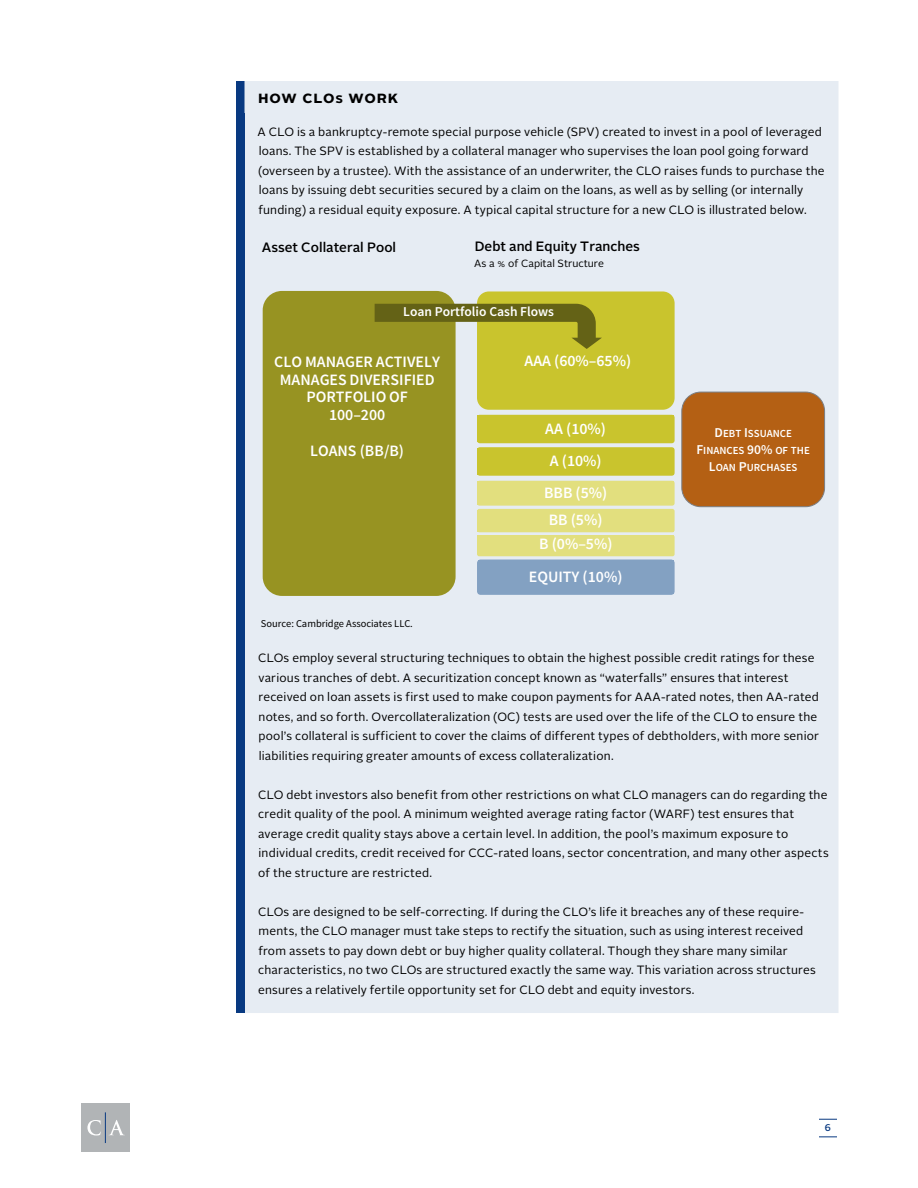
<style>
.page{position:relative;width:918px;height:1188px;background:#fff}
.page>*{position:absolute;margin:0;border:0;box-sizing:border-box;transform-origin:0 0}
.t1{font:700 16.5px "Alright Sans";letter-spacing:.045em;color:#000}
.t2{font:600 15.9px/17.9px "Source Sans Pro";color:#fff;text-align:center}
.t3{font:500 13.5px "Alright Sans";color:#000}
.t4{font:600 13.5px "Source Sans Pro";color:#fff}
.t5{font:12px/19.5px "Alright Sans";letter-spacing:.015em;color:#000}
.t6{font:600 10.8px/17px "Source Sans Pro";letter-spacing:-.005em;color:#fff;text-align:center}
.t7{font:10.5px "Source Sans Pro";letter-spacing:-.005em;color:#000}
.t8{font:10.5px "Alright Sans";color:#000}
.t9{font:500 9.75px "Alright Sans";color:#083981}
.s1{font-size:13.5px}
</style>
<div class="page">
<div style="left:236px;top:81px;width:9px;height:32px;background:#083981"></div>
<div style="left:245px;top:81px;width:594px;height:932px;background:#e6ecf3"></div>
<div style="left:236px;top:113px;width:9px;height:900px;background:#083981"></div>
<div style="left:682px;top:392px;width:143px;height:115px;background:#b46014;border:1px solid #7b7e83;border-radius:19px"></div>
<div style="left:263px;top:291px;width:193px;height:305px;background:#979322;border-radius:19px"></div>
<div style="left:477px;top:291px;width:198px;height:119px;background:#c9c42d;border-radius:12px"></div>
<div style="left:477px;top:415px;width:198px;height:28px;background:#c9c42d;border-radius:3px"></div>
<svg style="left:477px;top:447px;width:198px;height:29px"></svg>
<div style="left:478px;top:448px;width:196px;height:27px;background:#c9c42d"></div>
<svg style="left:477px;top:481px;width:198px;height:25px"></svg>
<div style="left:478px;top:481px;width:196px;height:24px;background:#e2df7e"></div>
<div style="left:477px;top:509px;width:198px;height:23px;background:#e2df7e;border-radius:2px"></div>
<div style="left:477px;top:535px;width:198px;height:21px;background:#e2df7e;border-radius:2px"></div>
<svg style="left:477px;top:560px;width:198px;height:35px"></svg>
<div style="left:478px;top:561px;width:196px;height:33px;background:#83a1c2"></div>
<svg style="left:375px;top:304px;width:227px;height:45px"></svg>
<div style="left:81px;top:1103px;width:49px;height:49px;background:#b1b4b6"></div>
<svg style="left:87px;top:1120px;width:14px;height:16px"></svg>
<svg style="left:109px;top:1120px;width:15px;height:15px"></svg>
<hr style="left:105px;top:1112px;width:1px;height:31px;background:#083981">
<svg style="left:819px;top:1119px;width:18px;height:1px"></svg>
<svg style="left:819px;top:1137px;width:18px;height:1px"></svg>
<h1 class="t1" style="left:258px;top:85px;width:142px">How CLO<span class="s1">S</span> Work</h1>
<p class="t5" style="left:258px;top:122px;width:569px">A CLO is a bankruptcy-remote special purpose vehicle (SPV) created to invest in a pool of leveraged loans. The SPV is established by a collateral manager who supervises the loan pool going forward (overseen by a trustee). With the assistance of an underwriter, the CLO raises funds to purchase the loans by issuing debt securities secured by a claim on the loans, as well as by selling (or internally funding) a residual equity exposure. A typical capital structure for a new CLO is illustrated below.</p>
<p class="t3" style="left:262px;top:238px;width:136px">Asset Collateral Pool</p>
<p class="t3" style="left:475px;top:237px;width:167px">Debt and Equity Tranches</p>
<p class="t8" style="left:474px;top:256px;width:131px">As a % of Capital Structure</p>
<p class="t4" style="left:403px;top:303px;width:152px">Loan Portfolio Cash Flows</p>
<h2 class="t2" style="left:274px;top:353px;width:167px">CLO MANAGER ACTIVELY<br>MANAGES DIVERSIFIED<br>PORTFOLIO OF<br>100–200</h2>
<h2 class="t2" style="left:310px;top:442px;width:95px">LOANS (BB/B)</h2>
<p class="t7" style="left:261px;top:617px;width:154px">Source: Cambridge Associates LLC.</p>
<h2 class="t2" style="left:525px;top:353px;width:108px">AAA (60%–65%)</h2>
<h2 class="t2" style="left:544px;top:413px;width:65px;line-height:32.1px">AA (10%)<br>A (10%)<br>BBB (5%)</h2>
<h2 class="t2" style="left:539px;top:508px;width:75px;line-height:24.3px">BB (5%)<br>B (0%–5%)</h2>
<h2 class="t2" style="left:529px;top:568px;width:95px">EQUITY (10%)</h2>
<p class="t6" style="left:696px;top:425px;width:115px"><span class="s1">D</span>EBT <span class="s1">I</span>SSUANCE<br><span class="s1">F</span>INANCES <span class="s1">90%</span> OF THE<br><span class="s1">L</span>OAN <span class="s1">P</span>URCHASES</p>
<p class="t5" style="left:258px;top:648px;width:562px">CLOs employ several structuring techniques to obtain the highest possible credit ratings for these various tranches of debt. A securitization concept known as “waterfalls” ensures that interest received on loan assets is first used to make coupon payments for AAA-rated notes, then AA-rated notes, and so forth. Overcollateralization (OC) tests are used over the life of the CLO to ensure the pool’s collateral is sufficient to cover the claims of different types of debtholders, with more senior liabilities requiring greater amounts of excess collateralization.</p>
<p class="t5" style="left:258px;top:785px;width:572px">CLO debt investors also benefit from other restrictions on what CLO managers can do regarding the credit quality of the pool. A minimum weighted average rating factor (WARF) test ensures that average credit quality stays above a certain level. In addition, the pool’s maximum exposure to individual credits, credit received for CCC-rated loans, sector concentration, and many other aspects of the structure are restricted.</p>
<p class="t5" style="left:258px;top:902px;width:559px">CLOs are designed to be self-correcting. If during the CLO’s life it breaches any of these require&shy;ments, the CLO manager must take steps to rectify the situation, such as using interest received from assets to pay down debt or buy higher quality collateral. Though they share many similar characteristics, no two CLOs are structured exactly the same way. This variation across structures ensures a relatively fertile opportunity set for CLO debt and equity investors.</p>
<p class="t9" style="left:825px;top:1121px;width:8px">6</p>
</div>
